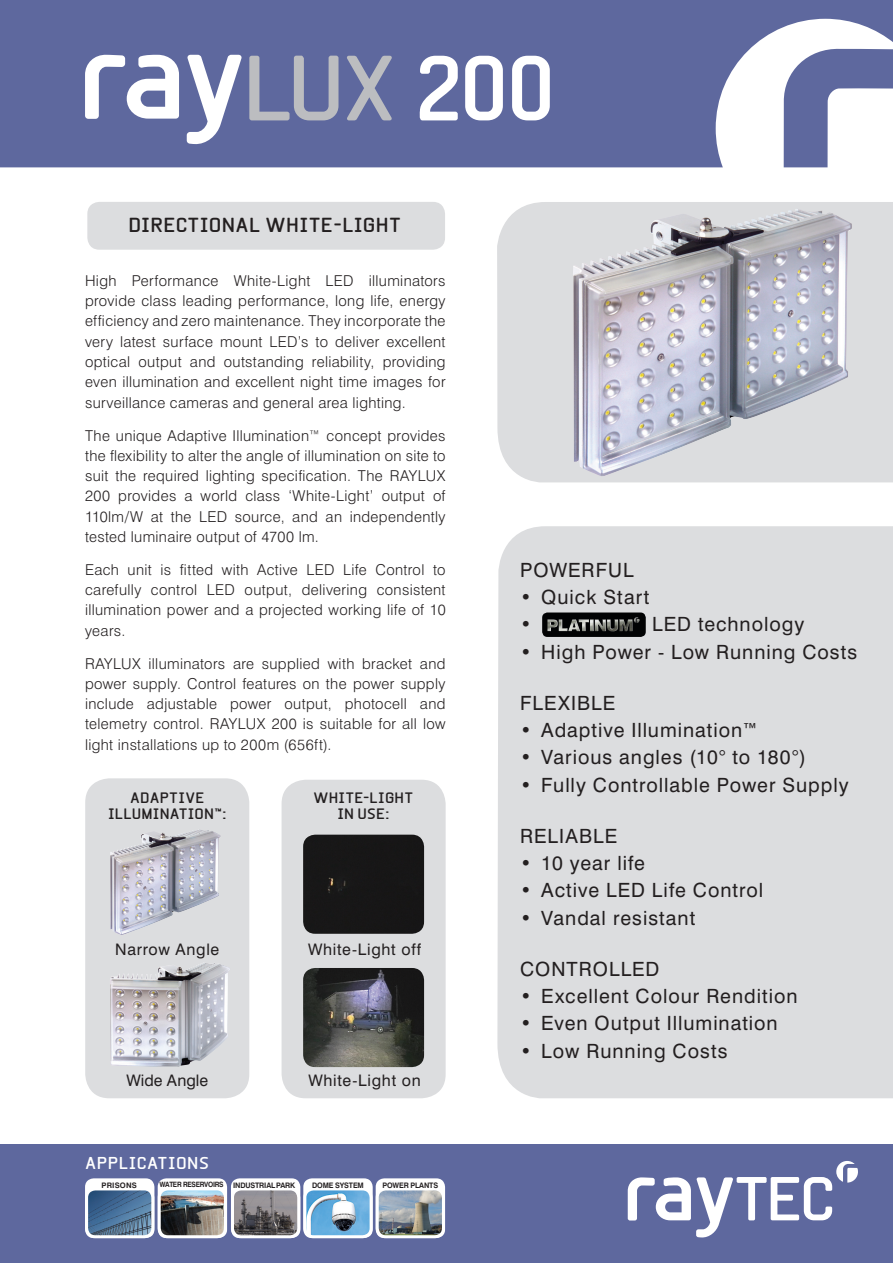
<style>
.page{position:relative;width:893px;height:1263px;background:#fff}
.page>*{position:absolute;margin:0;border:0;box-sizing:border-box;transform-origin:0 0}
.t1{font:700 88.5px "Beta Sans";letter-spacing:-.05em;color:#bcbdc0}
.t2{font:19.65px/27.3px "Swiss 721 BT";letter-spacing:.05em;color:#231f20}
.t3{font:700 19.5px "Beta Sans";letter-spacing:.02em;color:#231f20}
.t4{font:700 16.5px "Beta Sans";letter-spacing:.03em;color:#fff}
.t5{font:15.9px "Swiss 721 BT";letter-spacing:.04em;color:#231f20}
.t6{font:15.9px "Swiss 721 BT";color:#231f20}
.t7{font:300 15px/20.2px "Swiss 721 BT";letter-spacing:.025em;color:#231f20;text-align:justify}
.t8{font:700 14.4px/15.9px "Beta Sans";letter-spacing:.015em;color:#231f20;text-align:center}
.t9{font:700 7.5px "Swiss 721 BT";letter-spacing:-.02em;color:#231f20;scale:.95 1}
.t10{font:700 7.5px "Swiss 721 BT";letter-spacing:.02em;color:#231f20}
.t11{font:700 7.35px "Swiss 721 BT";letter-spacing:-.04em;color:#231f20;scale:.9 1}
.s1{color:#fff}
</style>
<div class="page">
<svg style="left:497px;top:202px;width:396px;height:280px;background:#dddee0"></svg>
<div style="left:497px;top:526px;width:396px;height:572px;background:#dcdddf"></div>
<div style="left:87px;top:202px;width:358px;height:48px;background:#dcdddf;border-radius:12px"></div>
<svg style="left:0;top:0;width:893px;height:167px;background:#7079a9"></svg>
<svg style="left:85px;top:54px;width:94px;height:65px"></svg>
<svg style="left:187px;top:55px;width:55px;height:90px"></svg>
<img style="left:573px;top:209px;width:279px;height:267px">
<svg style="left:542px;top:612px;width:104px;height:25px;background:#1f2020"></svg>
<img style="left:579px;top:617px;width:60px;height:14px">
<div style="left:0;top:1144px;width:893px;height:119px;background:#5e689e"></div>
<svg style="left:628px;top:1161px;width:230px;height:77px"></svg>
<div style="left:282px;top:780px;width:164px;height:318px;background:#dcdddf;border-radius:24px"></div>
<img style="left:303px;top:968px;width:121px;height:99px">
<div style="left:303px;top:835px;width:121px;height:99px;background:#171617"></div>
<div style="left:85px;top:778px;width:164px;height:320px;background:#dcdddf;border-radius:24px"></div>
<img style="left:110px;top:830px;width:110px;height:105px">
<img style="left:110px;top:963px;width:120px;height:104px">
<div style="left:85px;top:1178px;width:69px;height:60px;background:#fff;border-radius:9px"></div>
<img style="left:87px;top:1191px;width:66px;height:46px">
<div style="left:85px;top:1187px;width:69px;height:51px;border:3px solid #fff;border-radius:9px"></div>
<div style="left:158px;top:1178px;width:69px;height:60px;background:#fff;border-radius:9px"></div>
<img style="left:159px;top:1191px;width:66px;height:46px">
<div style="left:158px;top:1187px;width:69px;height:51px;border:3px solid #fff;border-radius:9px"></div>
<div style="left:231px;top:1178px;width:69px;height:60px;background:#fff;border-radius:9px"></div>
<img style="left:233px;top:1191px;width:66px;height:46px">
<div style="left:231px;top:1187px;width:69px;height:51px;border:3px solid #fff;border-radius:9px"></div>
<div style="left:376px;top:1178px;width:69px;height:60px;background:#fff;border-radius:9px"></div>
<img style="left:377px;top:1191px;width:66px;height:46px">
<div style="left:376px;top:1187px;width:69px;height:51px;border:3px solid #fff;border-radius:9px"></div>
<div style="left:303px;top:1178px;width:70px;height:60px;background:#fff;border-radius:9px"></div>
<img style="left:305px;top:1191px;width:66px;height:46px">
<div style="left:303px;top:1187px;width:70px;height:51px;border:3px solid #fff;border-radius:9px"></div>
<h1 class="t1" style="left:243px;top:37px;width:315px">LUX <span class="s1">200</span></h1>
<h3 class="t3" style="left:128px;top:214px;width:274px">DIRECTIONAL WHITE-LIGHT</h3>
<p class="t7" style="left:85px;top:270px;width:362px">High Performance White-Light LED illuminators provide class leading performance, long life, energy efficiency and zero maintenance. They incorporate the very latest surface mount LED’s to deliver excellent optical output and outstanding reliability, providing even illumination and excellent night time images for surveillance cameras and general area lighting.</p>
<p class="t7" style="left:85px;top:425px;width:362px">The unique Adaptive Illumination™ concept provides the flexibility to alter the angle of illumination on site to suit the required lighting specification. The RAYLUX 200 provides a world class ‘White-Light’ output of 110lm/W at the LED source, and an independently tested luminaire output of 4700 lm.</p>
<p class="t7" style="left:85px;top:559px;width:362px">Each unit is fitted with Active LED Life Control to carefully control LED output, delivering consistent illumination power and a projected working life of 10 years.</p>
<p class="t7" style="left:85px;top:653px;width:362px">RAYLUX illuminators are supplied with bracket and power supply. Control features on the power supply include adjustable power output, photocell and telemetry control. RAYLUX 200 is suitable for all low light installations up to 200m (656ft).</p>
<p class="t8" style="left:108px;top:790px;width:120px">ADAPTIVE<br>ILLUMINATION™:</p>
<p class="t8" style="left:314px;top:790px;width:101px">WHITE-LIGHT<br>IN USE:</p>
<p class="t5" style="left:115px;top:939px;width:106px">Narrow Angle</p>
<p class="t5" style="left:308px;top:939px;width:115px">White-Light off</p>
<p class="t6" style="left:126px;top:1070px;width:83px">Wide Angle</p>
<p class="t5" style="left:308px;top:1070px;width:114px">White-Light on</p>
<p class="t4" style="left:85px;top:1153px;width:125px">APPLICATIONS</p>
<p class="t10" style="left:102px;top:1180px;width:37px">PRISONS</p>
<p class="t11" style="left:160px;top:1180px;width:73px">WATER RESERVOIRS</p>
<p class="t9" style="left:233px;top:1180px;width:67px">INDUSTRIAL PARK</p>
<p class="t9" style="left:312px;top:1180px;width:56px">DOME SYSTEM</p>
<p class="t9" style="left:382px;top:1180px;width:60px">POWER PLANTS</p>
<h2 class="t2" style="left:520px;top:556px;width:115px">POWERFUL</h2>
<h2 class="t2" style="left:520px;top:583px;width:131px">• Quick Start •</h2>
<h2 class="t2" style="left:652px;top:610px;width:154px">LED technology</h2>
<h2 class="t2" style="left:520px;top:638px;width:339px">• High Power - Low Running Costs</h2>
<h2 class="t2" style="left:520px;top:689px;width:97px">FLEXIBLE</h2>
<h2 class="t2" style="left:520px;top:716px;width:239px">• Adaptive Illumination™</h2>
<h2 class="t2" style="left:520px;top:743px;width:287px">• Various angles (10° to 180°)</h2>
<h2 class="t2" style="left:520px;top:771px;width:330px">• Fully Controllable Power Supply</h2>
<h2 class="t2" style="left:520px;top:822px;width:99px">RELIABLE</h2>
<h2 class="t2" style="left:520px;top:849px;width:126px">• 10 year life</h2>
<h2 class="t2" style="left:520px;top:876px;width:245px">• Active LED Life Control</h2>
<h2 class="t2" style="left:520px;top:904px;width:177px">• Vandal resistant</h2>
<h2 class="t2" style="left:520px;top:955px;width:141px">CONTROLLED</h2>
<h2 class="t2" style="left:520px;top:982px;width:279px">• Excellent Colour Rendition</h2>
<h2 class="t2" style="left:520px;top:1009px;width:259px">• Even Output Illumination</h2>
<h2 class="t2" style="left:520px;top:1037px;width:209px">• Low Running Costs</h2>
</div>
